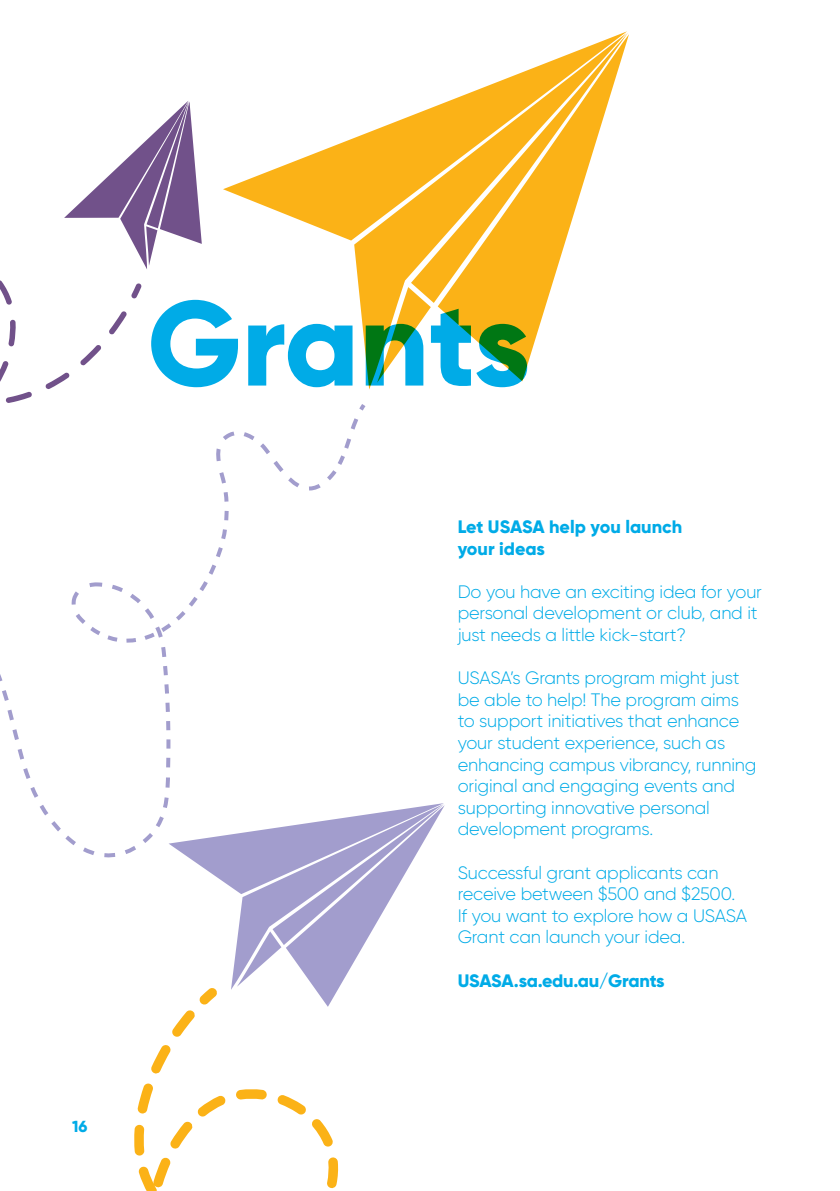
<style>
.page{position:relative;width:840px;height:1191px;background:#fff}
.page>*{position:absolute;margin:0;border:0;box-sizing:border-box;transform-origin:0 0}
.t1{font:800 120px "Gilroy";color:#00abe7}
.t2{font:300 18px/21.6px "Gilroy";letter-spacing:-.01em;color:#00abe7}
.t3{font:800 18px/21.6px "Gilroy";letter-spacing:-.01em;color:#00abe7}
.t4{font:800 16px "Gilroy";color:#00abe7}
</style>
<div class="page">
<svg style="left:354px;top:240px;width:169px;height:149px;fill:#fbb217"></svg>
<svg style="left:377px;top:287px;width:53px;height:96px"></svg>
<svg style="left:437px;top:35px;width:191px;height:346px"></svg>
<svg style="left:411px;top:34px;width:216px;height:269px;fill:#fbb217"></svg>
<svg style="left:223px;top:31px;width:403px;height:209px"></svg>
<svg style="left:134px;top:803px;width:310px;height:388px"></svg>
<svg style="left:0;top:404px;width:369px;height:559px"></svg>
<svg style="left:0;top:101px;width:202px;height:344px"></svg>
<p class="t4" style="left:72px;top:1116px;width:17px">16</p>
<p class="t1" style="left:147px;top:268px;width:384px">Grants</p>
<p class="t3" style="left:457px;top:516px;width:226px">Let USASA help you launch your ideas</p>
<p class="t2" style="left:457px;top:580px;width:305px">Do you have an exciting idea for your personal development or club, and it just needs a little kick-start?</p>
<p class="t2" style="left:457px;top:667px;width:300px">USASA’s Grants program might just be able to help! The program aims to support initiatives that enhance your student experience, such as enhancing campus vibrancy, running original and engaging events and supporting innovative personal development programs.</p>
<p class="t2" style="left:457px;top:861px;width:290px">Successful grant applicants can receive between $500 and $2500.<br>If you want to explore how a USASA<br>Grant can launch your idea.</p>
<p class="t3" style="left:457px;top:969px;width:208px">USASA.sa.edu.au/Grants</p>
</div>
